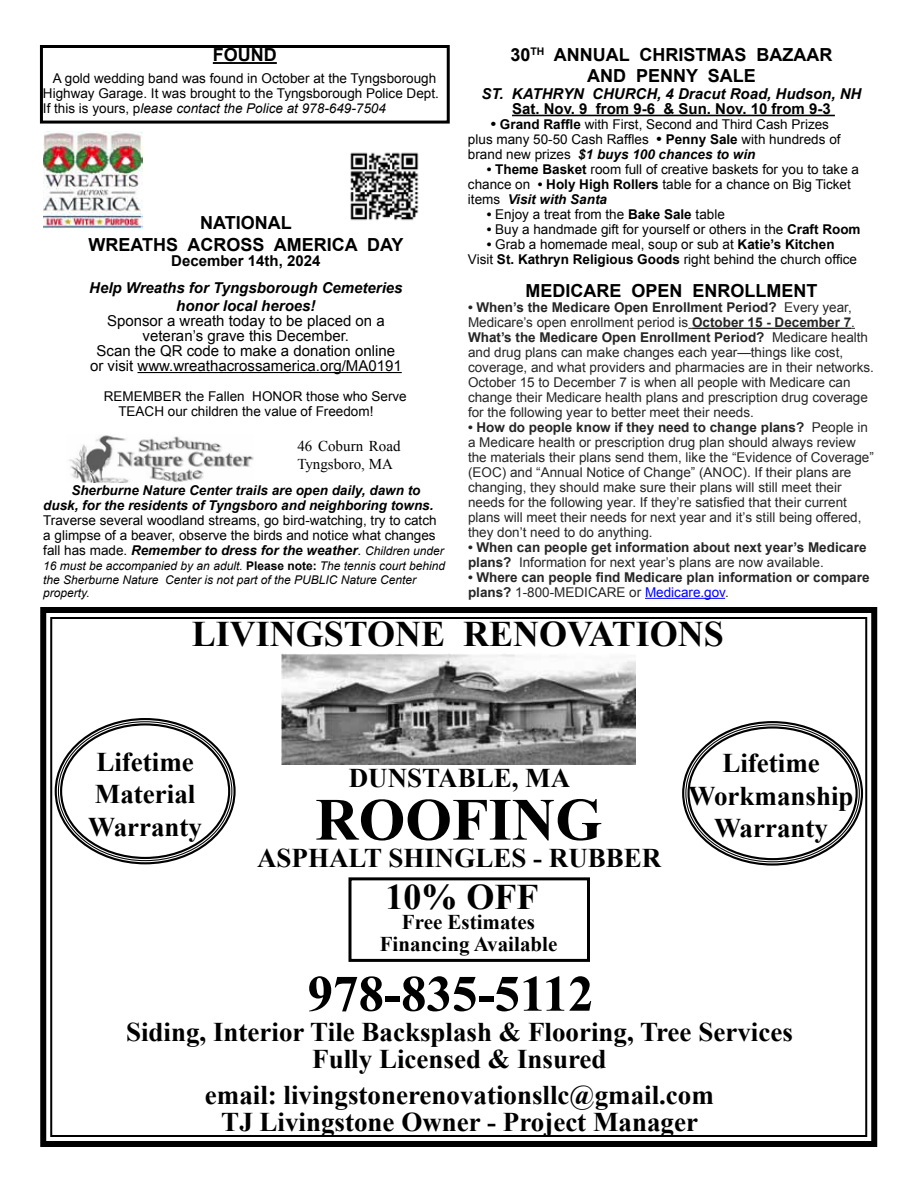
<style>
.page{position:relative;width:918px;height:1188px;background:#fff}
.page>*{position:absolute;margin:0;border:0;box-sizing:border-box;transform-origin:0 0}
.t1{font:700 60px "Times New Roman";color:#000}
.t2{font:700 51px "Times New Roman";color:#000}
.t3{font:700 36px "Times New Roman";color:#000}
.t4{font:700 27px/32.4px "Times New Roman";color:#000;text-align:center}
.t5{font:700 21px/22.5px "Times New Roman";color:#000;text-align:center}
.t6{font:700 18px/21.6px "Arial";color:#000}
.t7{font:15px/15px "Arial";color:#000;text-align:center}
.t8{font:italic 700 15px/27px "Arial";color:#000;text-align:center}
.t9{font:700 15px/15px "Arial";color:#000}
.t10{font:15px/18px "Times New Roman";color:#000}
.t11{font:13.5px/15px "Arial";color:#262626}
.t12{font:13.5px/15px "Arial";color:#000}
.t13{font:italic 700 13.5px/15px "Arial";color:#000}
.t14{font:700 13.5px/15px "Arial";color:#262626}
.t15{font:italic 12px/13.5px "Arial";color:#000}
.s1{font-style:italic}
.s2{font-style:normal}
.s3{font-weight:700;font-style:italic}
.s4{font-weight:400;font-style:normal}
.s5{font-weight:400;font-size:12px}
.s6{font-weight:700;font-style:normal}
.s7{font-weight:700;font-size:15px}
.s8{font-weight:700}
.s9{font-weight:400}
.s10{font-weight:400;color:#00f}
</style>
<div class="page">
<hr style="left:692px;top:328px;width:159px;height:1px;background:#262626">
<hr style="left:645px;top:598px;width:80px;height:1px;background:#00f">
<svg style="left:40px;top:607px;width:838px;height:540px"></svg>
<div style="left:348px;top:877px;width:242px;height:85px;border:3px solid #000"></div>
<hr style="left:138px;top:372px;width:264px;height:1px;background:#000">
<img style="left:350px;top:152px;width:69px;height:69px">
<img style="left:43px;top:131px;width:100px;height:98px">
<hr style="left:512px;top:115px;width:323px;height:1px;background:#000">
<img style="left:69px;top:435px;width:185px;height:47px">
<hr style="left:213px;top:62px;width:64px;height:2px;background:#000">
<div style="left:40px;top:45px;width:410px;height:79px;border:3px solid #000"></div>
<p class="t6" style="left:213px;top:45px;width:65px">FOUN D</p>
<p class="t12" style="left:43px;top:71px;width:397px;text-indent:10px">A gold wedding band was found in October at the Tyngsborough<br>Highway Garage. It was brought to the Tyngsborough Police Dept.<br>If this is yours, p<span class="s1">lease contact the Police at 978-649-7504</span></p>
<p class="t6" style="left:200px;top:213px;width:93px">NATIONAL</p>
<p class="t6" style="left:89px;top:234px;width:15px">WRE</p>
<p class="t6" style="left:131px;top:234px;width:36px">ATHS</p>
<p class="t6" style="left:188px;top:234px;width:218px">ACROSS AMERICA DAY</p>
<p class="t8" style="left:89px;top:248px;width:315px"><span class="s2">December 14th, 2024<br></span>Help Wreaths for Tyngsborough Cemeteries</p>
<p class="t7" style="left:90px;top:298px;width:313px"><span class="s3">honor local heroes!<br></span>Sponsor a wreath today to be placed on a veteran’s grave this December.<br>Scan the QR code to make a donation online or visit www.wreathacrossamerica.org/MA0191</p>
<p class="t12" style="left:118px;top:389px;width:290px;text-indent:-15px">REMEMBER the Fallen HONOR those who Serve<br>TEACH our children the value of Freedom!</p>
<p class="t10" style="left:297px;top:437px;width:105px">46 Coburn Road<br>Tyngsboro, MA</p>
<p class="t13" style="left:43px;top:483px;width:402px;text-indent:28px">Sherburne Nature Center trails are open daily, dawn to dusk, for the residents of Tyngsboro and neighboring towns.<br><span class="s4">Traverse several woodland streams, go bird-watching, try to catch a glimpse of a beaver, observe the birds and notice what changes fall has made.</span> Remember to dress for the weather<span class="s4">.</span> <span class="s5">Children under</span></p>
<p class="t15" style="left:43px;top:559px;width:403px">16 must be accompanied by an adult. <span class="s6">Please note:</span> The tennis court behind the Sherburne Nature Center is not part of the PUBLIC Nature Center property.</p>
<p class="t6" style="left:510px;top:44px;width:70px">30<sup>TH</sup> ANNU</p>
<p class="t6" style="left:587px;top:44px;width:245px;text-indent:19px">AL CHRISTMAS BAZAAR<br>AND PENN</p>
<p class="t6" style="left:686px;top:66px;width:69px">Y SALE</p>
<p class="t8" style="left:481px;top:81px;width:53px">St. Kathryn</p>
<p class="t8" style="left:592px;top:81px;width:23px">Church</p>
<p class="t9" style="left:512px;top:87px;width:351px;text-indent:145px"><span class="s1">, 4 Dracut Road, Hudson, NH<br></span>Sat. Nov. 9 from 9-6 &amp; Sun. Nov. 10 from 9-3</p>
<p class="t12" style="left:468px;top:117px;width:374px;text-indent:23px"><span class="s7">•</span> <span class="s8">Grand Raffle</span> with First, Second and Third Cash Prizes plus many 50-50 Cash Raffles <span class="s7">•</span> <span class="s8">Penny Sale</span> with hundreds of brand new prizes <span class="s3">$1 buys 100 chances to win</span></p>
<p class="t12" style="left:468px;top:162px;width:393px;text-indent:19px"><span class="s8">• Theme Basket</span> room full of creative baskets for you to take a chance on <span class="s8">• Holy High Rollers</span> table for a chance on Big Ticket items <span class="s3">Visit with Santa</span></p>
<p class="t12" style="left:487px;top:207px;width:240px"><span class="s8">•</span> Enjoy a treat from the <span class="s8">Bake Sale</span> table</p>
<p class="t12" style="left:487px;top:222px;width:375px"><span class="s8">•</span> Buy a handmade gift for yourself or others in the <span class="s8">Craft Room</span></p>
<p class="t12" style="left:468px;top:237px;width:391px;text-align:center"><span class="s8">•</span> Grab a homemade meal, soup or sub at <span class="s8">Katie’s Kitchen<br></span>Visit <span class="s8">St. Kathryn Religious Goods</span> right behind the church office</p>
<p class="t6" style="left:525px;top:280px;width:84px">MEDICARE</p>
<p class="t6" style="left:631px;top:280px;width:39px">OPEN</p>
<p class="t6" style="left:692px;top:280px;width:14px">ENR</p>
<p class="t6" style="left:730px;top:280px;width:88px">OLLMENT</p>
<p class="t11" style="left:468px;top:300px;width:407px"><span class="s8">• When’s the Medicare Open Enrollment Period?</span> Every year, Medicare’s open enrollment period is <span class="s8">October 15 - December 7</span>.<br><span class="s8">What’s the Medicare Open Enrollment Period?</span> Medicare health and drug plans can make changes each year—things like cost, coverage, and what providers and pharmacies are in their networks.<br>October 15 to December 7 is when all people with Medicare can change their Medicare health plans and prescription drug coverage for the following year to better meet their needs.</p>
<p class="t11" style="left:468px;top:420px;width:407px"><span class="s8">• How do people know if they need to change plans?</span> People in a Medicare health or prescription drug plan should always review the materials their plans send them, like the “Evidence of Coverage” (EOC) and “Annual Notice of Change” (ANOC). If their plans are changing, they should make sure their plans will still meet their needs for the following year. If they’re satisfied that their current plans will meet their needs for next year and it’s still being offered, they don’t need to do anything.</p>
<p class="t14" style="left:468px;top:540px;width:400px">• When can people get information about next year’s Medicare plans? <span class="s9">Information for next year’s plans are now available.</span></p>
<p class="t14" style="left:468px;top:570px;width:403px">• Where can people find Medicare plan information or compare plans? <span class="s9">1-800-MEDICARE or</span> <span class="s10">Medicare.gov</span><span class="s9">.</span></p>
<p class="t3" style="left:192px;top:609px;width:534px">LIVINGSTONE RENOVATIONS</p>
<p class="t4" style="left:88px;top:745px;width:115px">Lifetime<br>Material<br>Warranty</p>
<p class="t4" style="left:349px;top:761px;width:223px">DUNSTABLE, MA</p>
<p class="t1" style="left:315px;top:778px;width:42px">roofing</p>
<p class="t4" style="left:257px;top:841px;width:406px">ASPHALT SHINGLES - RUBBER</p>
<p class="t3" style="left:385px;top:872px;width:154px">10% OFF</p>
<p class="t5" style="left:380px;top:910px;width:179px">Free Estimates<br>Financing Available</p>
<p class="t2" style="left:308px;top:958px;width:288px">978-835-5112</p>
<p class="t4" style="left:689px;top:747px;width:167px">Lifetime<br>Workmanship<br>Warranty</p>
<p class="t4" style="left:126px;top:1017px;width:668px;line-height:27px">Siding, Interior Tile Backsplash &amp; Flooring, Tree Services<br>Fully Licensed &amp; Insured</p>
<p class="t4" style="left:205px;top:1080px;width:511px;line-height:27px">email: livingstonerenovationsllc@gmail.com<br>TJ Livingstone Owner - Project Manager</p>
</div>
